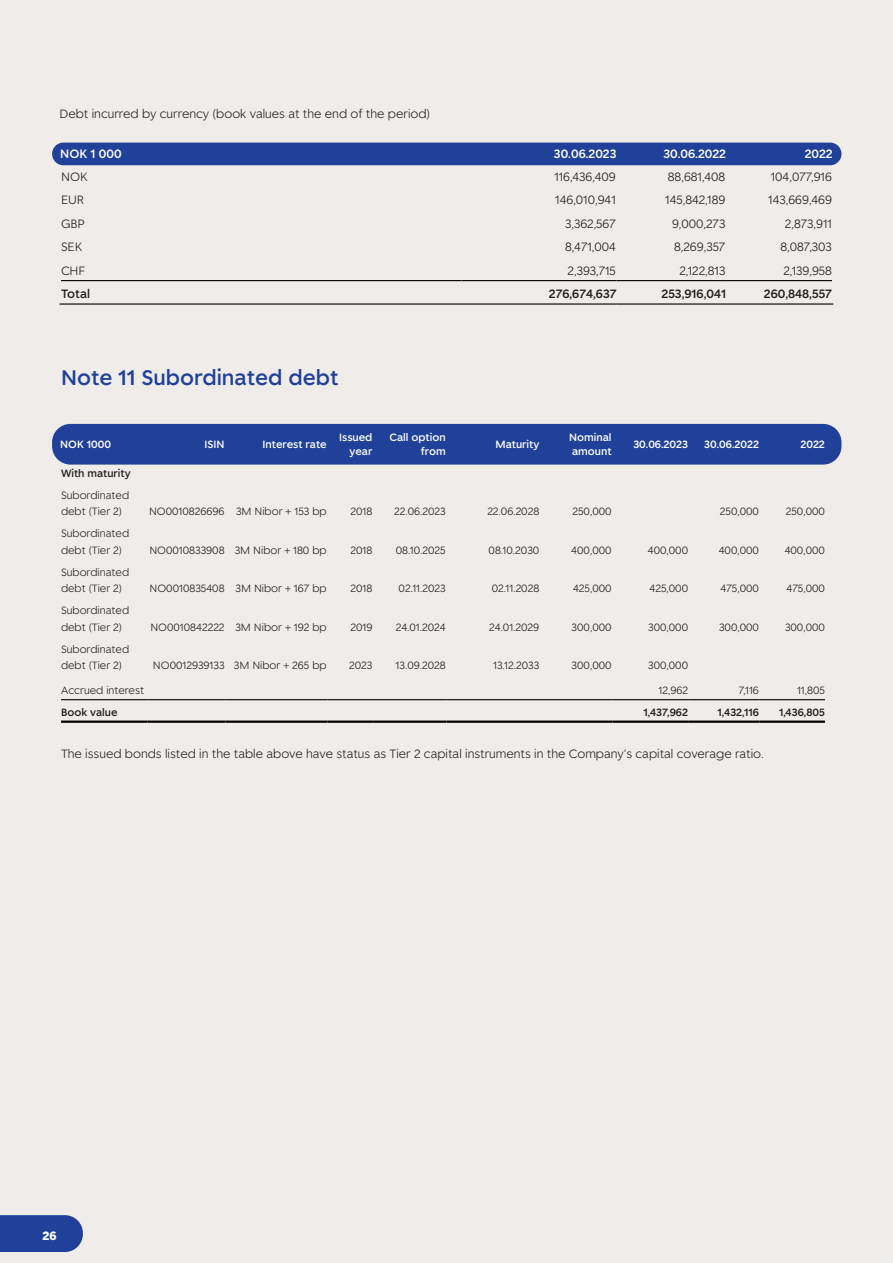
<style>
.page{position:relative;width:893px;height:1263px;background:#efecea}
.page>*{position:absolute;margin:0;border:0;box-sizing:border-box;transform-origin:0 0}
.Header_3{font:500 21px "Spare Bank 1";color:#20419a}
.Tabular_content{font:300 12px "Spare Bank 1";color:#231f20}
.Tabular_content-2{font:500 12px "Spare Bank 1";color:#231f20}
.Tabular_content_bold{font:500 12px "Spare Bank 1";color:#fff}
.t1{font:700 12px "Spare Bank 1";color:#fff}
.Tabular_content-3{font:300 10.5px/16.5px "Spare Bank 1";color:#231f20}
.Tabular_content_bold-2{font:500 10.5px/13.5px "Spare Bank 1";color:#fff;text-align:right}
.Tabular_content_bold-3{font:500 10.5px "Spare Bank 1";color:#231f20}
.Tabular_content-4{font:500 10.5px "Spare Bank 1";color:#231f20}
</style>
<div class="page">
<svg style="left:0;top:1215px;width:83px;height:37px;background:#2a499e"></svg>
<div style="left:52px;top:424px;width:789px;height:41px;background:#20419a;border-radius:18px"></div>
<hr style="left:61px;top:699px;width:86px;height:1px;background:#000">
<hr style="left:147px;top:699px;width:78px;height:1px;background:#000">
<hr style="left:225px;top:699px;width:102px;height:1px;background:#000">
<hr style="left:327px;top:699px;width:46px;height:1px;background:#000">
<hr style="left:373px;top:699px;width:73px;height:1px;background:#000">
<hr style="left:446px;top:699px;width:94px;height:1px;background:#000">
<hr style="left:540px;top:699px;width:72px;height:1px;background:#000">
<hr style="left:612px;top:699px;width:77px;height:1px;background:#000">
<hr style="left:689px;top:699px;width:71px;height:1px;background:#000">
<hr style="left:61px;top:720px;width:86px;height:3px;background:#000">
<hr style="left:147px;top:720px;width:78px;height:3px;background:#000">
<hr style="left:225px;top:720px;width:102px;height:3px;background:#000">
<hr style="left:327px;top:720px;width:46px;height:3px;background:#000">
<hr style="left:373px;top:720px;width:73px;height:3px;background:#000">
<hr style="left:446px;top:720px;width:94px;height:3px;background:#000">
<hr style="left:540px;top:720px;width:72px;height:3px;background:#000">
<hr style="left:612px;top:720px;width:77px;height:3px;background:#000">
<hr style="left:689px;top:720px;width:71px;height:3px;background:#000">
<hr style="left:760px;top:720px;width:65px;height:3px;background:#000">
<hr style="left:760px;top:699px;width:65px;height:1px;background:#000">
<div style="left:52px;top:143px;width:789px;height:22px;background:#20419a;border-radius:11px"></div>
<hr style="left:61px;top:280px;width:400px;height:1px;background:#000">
<hr style="left:461px;top:280px;width:156px;height:1px;background:#000">
<hr style="left:617px;top:280px;width:109px;height:1px;background:#000">
<hr style="left:726px;top:280px;width:106px;height:1px;background:#000">
<hr style="left:60px;top:303px;width:401px;height:2px;background:#000">
<hr style="left:461px;top:303px;width:156px;height:2px;background:#000">
<hr style="left:617px;top:303px;width:109px;height:2px;background:#000">
<hr style="left:726px;top:303px;width:107px;height:2px;background:#000">
<p class="Tabular_content" style="left:60px;top:106px;width:372px">Debt incurred by currency (book values at the end of the period)</p>
<p class="Tabular_content_bold" style="left:60px;top:145px;width:63px">NOK 1 000</p>
<p class="Tabular_content_bold" style="left:554px;top:145px;width:64px">30.06.2023</p>
<p class="Tabular_content_bold" style="left:663px;top:145px;width:64px">30.06.2022</p>
<p class="Tabular_content_bold" style="left:805px;top:145px;width:30px">2022</p>
<p class="Tabular_content" style="left:61px;top:169px;width:28px">NOK</p>
<p class="Tabular_content" style="left:554px;top:169px;width:63px">116,436,409</p>
<p class="Tabular_content" style="left:668px;top:169px;width:59px">88,681,408</p>
<p class="Tabular_content" style="left:771px;top:169px;width:63px">104,077,916</p>
<p class="Tabular_content" style="left:61px;top:192px;width:25px">EUR</p>
<p class="Tabular_content" style="left:555px;top:192px;width:62px">146,010,941</p>
<p class="Tabular_content" style="left:665px;top:192px;width:62px">145,842,189</p>
<p class="Tabular_content" style="left:768px;top:192px;width:65px">143,669,469</p>
<p class="Tabular_content" style="left:61px;top:216px;width:25px">GBP</p>
<p class="Tabular_content" style="left:565px;top:216px;width:52px">3,362,567</p>
<p class="Tabular_content" style="left:672px;top:216px;width:55px">9,000,273</p>
<p class="Tabular_content" style="left:785px;top:216px;width:48px">2,873,911</p>
<p class="Tabular_content" style="left:61px;top:239px;width:23px">SEK</p>
<p class="Tabular_content" style="left:565px;top:239px;width:52px">8,471,004</p>
<p class="Tabular_content" style="left:674px;top:239px;width:53px">8,269,357</p>
<p class="Tabular_content" style="left:780px;top:239px;width:53px">8,087,303</p>
<p class="Tabular_content" style="left:61px;top:262px;width:26px">CHF</p>
<p class="Tabular_content" style="left:568px;top:262px;width:50px">2,393,715</p>
<p class="Tabular_content" style="left:679px;top:262px;width:47px">2,122,813</p>
<p class="Tabular_content" style="left:783px;top:262px;width:50px">2,139,958</p>
<p class="Tabular_content-2" style="left:61px;top:286px;width:31px">Total</p>
<p class="Tabular_content-2" style="left:549px;top:286px;width:69px">276,674,637</p>
<p class="Tabular_content-2" style="left:662px;top:286px;width:66px">253,916,041</p>
<p class="Tabular_content-2" style="left:764px;top:286px;width:70px">260,848,557</p>
<p class="Header_3" style="left:61px;top:363px;width:279px">Note 11 Subordinated debt</p>
<p class="Tabular_content_bold-2" style="left:60px;top:437px;width:52px">NOK 1000</p>
<p class="Tabular_content_bold-2" style="left:205px;top:437px;width:21px">ISIN</p>
<p class="Tabular_content_bold-2" style="left:263px;top:437px;width:66px">Interest rate</p>
<p class="Tabular_content_bold-2" style="left:339px;top:431px;width:35px">Issued year</p>
<p class="Tabular_content_bold-2" style="left:390px;top:431px;width:58px">Call option from</p>
<p class="Tabular_content_bold-2" style="left:495px;top:437px;width:45px">Maturity</p>
<p class="Tabular_content_bold-2" style="left:569px;top:431px;width:44px;text-align:left">Nominal amount</p>
<p class="Tabular_content_bold-2" style="left:633px;top:437px;width:56px">30.06.2023</p>
<p class="Tabular_content_bold-2" style="left:704px;top:437px;width:56px">30.06.2022</p>
<p class="Tabular_content_bold-2" style="left:800px;top:437px;width:26px">2022</p>
<p class="Tabular_content-4" style="left:61px;top:466px;width:71px">With maturity</p>
<p class="Tabular_content-3" style="left:61px;top:486px;width:70px">Subordinated debt (Tier 2)</p>
<p class="Tabular_content-3" style="left:149px;top:503px;width:77px">NO0010826696</p>
<p class="Tabular_content-3" style="left:236px;top:503px;width:92px">3M Nibor + 153 bp</p>
<p class="Tabular_content-3" style="left:350px;top:503px;width:23px">2018</p>
<p class="Tabular_content-3" style="left:394px;top:503px;width:53px">22.06.2023</p>
<p class="Tabular_content-3" style="left:487px;top:503px;width:53px">22.06.2028</p>
<p class="Tabular_content-3" style="left:572px;top:503px;width:41px">250,000</p>
<p class="Tabular_content-3" style="left:720px;top:503px;width:41px">250,000</p>
<p class="Tabular_content-3" style="left:786px;top:503px;width:41px">250,000</p>
<p class="Tabular_content-3" style="left:61px;top:525px;width:70px">Subordinated debt (Tier 2)</p>
<p class="Tabular_content-3" style="left:61px;top:563px;width:70px">Subordinated debt (Tier 2)</p>
<p class="Tabular_content-3" style="left:61px;top:602px;width:70px">Subordinated debt (Tier 2)</p>
<p class="Tabular_content-3" style="left:61px;top:640px;width:70px">Subordinated debt (Tier 2)</p>
<p class="Tabular_content-3" style="left:149px;top:541px;width:77px">NO0010833908</p>
<p class="Tabular_content-3" style="left:235px;top:541px;width:93px">3M Nibor + 180 bp</p>
<p class="Tabular_content-3" style="left:350px;top:541px;width:23px">2018</p>
<p class="Tabular_content-3" style="left:396px;top:541px;width:51px">08.10.2025</p>
<p class="Tabular_content-3" style="left:489px;top:541px;width:52px">08.10.2030</p>
<p class="Tabular_content-3" style="left:571px;top:541px;width:42px">400,000</p>
<p class="Tabular_content-3" style="left:648px;top:541px;width:42px">400,000</p>
<p class="Tabular_content-3" style="left:719px;top:541px;width:42px">400,000</p>
<p class="Tabular_content-3" style="left:785px;top:541px;width:42px">400,000</p>
<p class="Tabular_content-3" style="left:150px;top:580px;width:77px">NO0010835408</p>
<p class="Tabular_content-3" style="left:235px;top:580px;width:93px">3M Nibor + 167 bp</p>
<p class="Tabular_content-3" style="left:350px;top:580px;width:23px">2018</p>
<p class="Tabular_content-3" style="left:399px;top:580px;width:49px">02.11.2023</p>
<p class="Tabular_content-3" style="left:492px;top:580px;width:49px">02.11.2028</p>
<p class="Tabular_content-3" style="left:573px;top:580px;width:40px">425,000</p>
<p class="Tabular_content-3" style="left:649px;top:580px;width:40px">425,000</p>
<p class="Tabular_content-3" style="left:720px;top:580px;width:40px">475,000</p>
<p class="Tabular_content-3" style="left:786px;top:580px;width:40px">475,000</p>
<p class="Tabular_content-3" style="left:150px;top:618px;width:76px">NO0010842222</p>
<p class="Tabular_content-3" style="left:235px;top:618px;width:93px">3M Nibor + 192 bp</p>
<p class="Tabular_content-3" style="left:350px;top:618px;width:23px">2019</p>
<p class="Tabular_content-3" style="left:396px;top:618px;width:52px">24.01.2024</p>
<p class="Tabular_content-3" style="left:489px;top:618px;width:52px">24.01.2029</p>
<p class="Tabular_content-3" style="left:572px;top:618px;width:41px">300,000</p>
<p class="Tabular_content-3" style="left:648px;top:618px;width:41px">300,000</p>
<p class="Tabular_content-3" style="left:719px;top:618px;width:41px">300,000</p>
<p class="Tabular_content-3" style="left:785px;top:618px;width:41px">300,000</p>
<p class="Tabular_content-3" style="left:153px;top:657px;width:73px">NO0012939133</p>
<p class="Tabular_content-3" style="left:234px;top:657px;width:94px">3M Nibor + 265 bp</p>
<p class="Tabular_content-3" style="left:349px;top:657px;width:25px">2023</p>
<p class="Tabular_content-3" style="left:396px;top:657px;width:52px">13.09.2028</p>
<p class="Tabular_content-3" style="left:493px;top:657px;width:48px">13.12.2033</p>
<p class="Tabular_content-3" style="left:572px;top:657px;width:41px">300,000</p>
<p class="Tabular_content-3" style="left:648px;top:657px;width:41px">300,000</p>
<p class="Tabular_content-3" style="left:61px;top:681px;width:85px">Accrued interest</p>
<p class="Tabular_content-3" style="left:659px;top:681px;width:31px">12,962</p>
<p class="Tabular_content-3" style="left:739px;top:681px;width:22px">7,116</p>
<p class="Tabular_content-3" style="left:797px;top:681px;width:29px">11,805</p>
<p class="Tabular_content_bold-3" style="left:61px;top:705px;width:58px">Book value</p>
<p class="Tabular_content_bold-3" style="left:643px;top:705px;width:46px">1,437,962</p>
<p class="Tabular_content_bold-3" style="left:718px;top:705px;width:43px">1,432,116</p>
<p class="Tabular_content_bold-3" style="left:779px;top:705px;width:47px">1,436,805</p>
<p class="Tabular_content" style="left:61px;top:746px;width:704px">The issued bonds listed in the table above have status as Tier 2 capital instruments in the Company's capital coverage ratio.</p>
<p class="t1" style="left:43px;top:1228px;width:16px">26</p>
</div>
